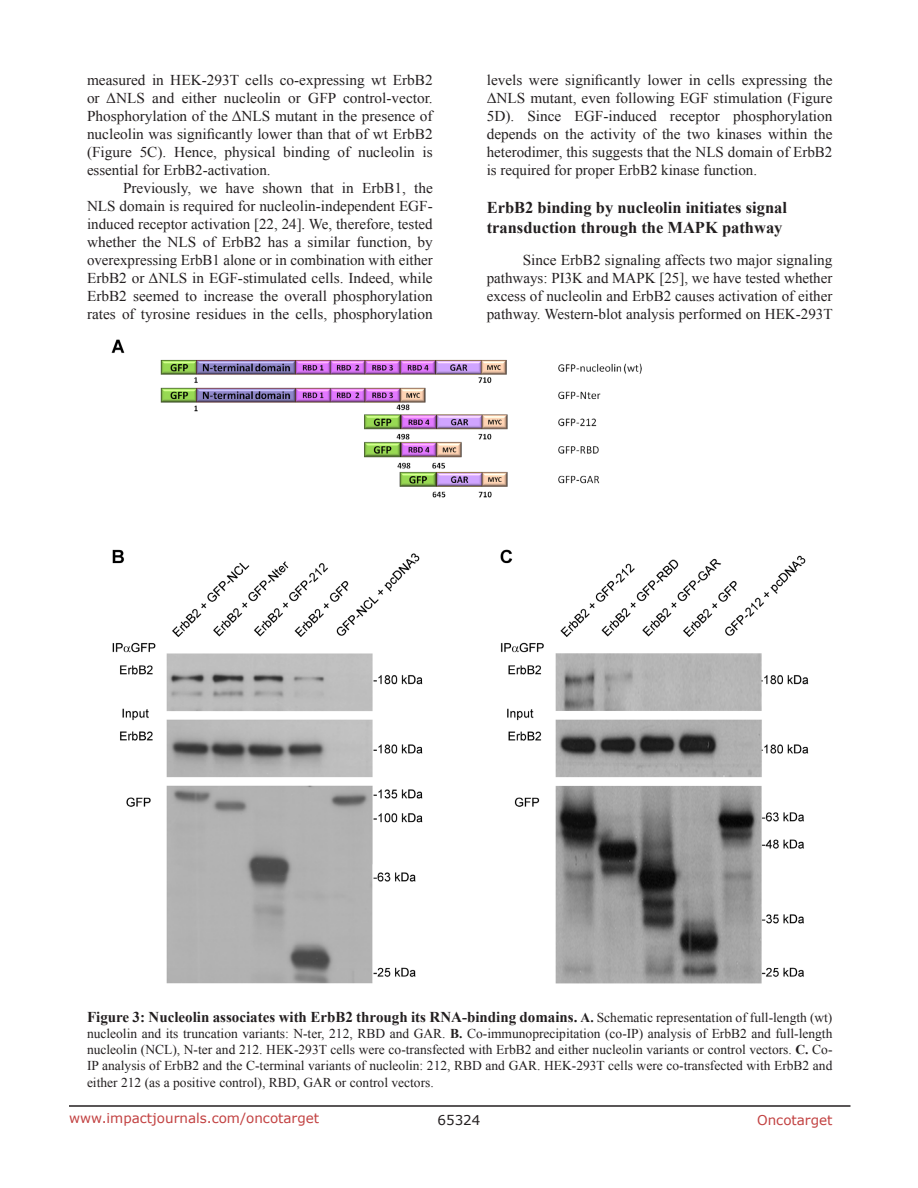
<style>
.page{position:relative;width:918px;height:1188px;background:#fff}
.page>*{position:absolute;margin:0;border:0;box-sizing:border-box;transform-origin:0 0}
.SubHeading{font:700 16.5px/19.8px "Times New Roman";color:#231f20}
.BodyText{font:15px/18px "Times New Roman";color:#231f20;text-align:justify}
.figuretext{font:700 15px "Times New Roman";color:#231f20}
.figuretext-2{font:13.5px/16.2px "Times New Roman";color:#231f20;text-align:justify}
.t1{font:13.5px "Verdana";color:#c24141}
.t2{font:13.5px "Verdana";color:#231f20}
.s1{font-size:13.5px}
.s2{font-weight:400;font-size:13.5px}
.s3{font-weight:700}
</style>
<div class="page">
<hr style="left:69px;top:1105px;width:781px;height:2px;background:#231f20">
<img style="left:111px;top:339px;width:698px;height:645px">
<p class="BodyText" style="left:87px;top:71px;width:347px">measured in HEK-293T cells co-expressing wt ErbB2 or ΔNLS and either nucleolin or GFP control-vector.<br>Phosphorylation of the ΔNLS mutant in the presence of nucleolin was significantly lower than that of wt ErbB2 (Figure 5C). Hence, physical binding of nucleolin is essential for ErbB2-activation.</p>
<p class="BodyText" style="left:87px;top:179px;width:347px;text-indent:36px">Previously, we have shown that in ErbB1, the NLS domain is required for nucleolin-independent EGF&shy;induced receptor activation [22, 24]. We, therefore, tested whether the NLS of ErbB2 has a similar function, by overexpressing ErbB1 alone or in combination with either ErbB2 or ΔNLS in EGF-stimulated cells. Indeed, while ErbB2 seemed to increase the overall phosphorylation rates of tyrosine residues in the cells, phosphorylation</p>
<p class="BodyText" style="left:487px;top:71px;width:347px">levels were significantly lower in cells expressing the ΔNLS mutant, even following EGF stimulation (Figure 5D). Since EGF-induced receptor phosphorylation depends on the activity of the two kinases within the heterodimer, this suggests that the NLS domain of ErbB2 is required for proper ErbB2 kinase function.</p>
<p class="SubHeading" style="left:487px;top:197px;width:302px">ErbB2 binding by nucleolin initiates signal transduction through the MAPK pathway</p>
<p class="BodyText" style="left:487px;top:250px;width:348px;text-indent:36px">Since ErbB2 signaling affects two major signaling pathways: PI3K and MAPK [25], we have tested whether excess of nucleolin and ErbB2 causes activation of either pathway. Western-blot analysis performed on HEK-293T</p>
<p class="figuretext" style="left:87px;top:1006px;width:747px">Figure 3: Nucleolin associates with ErbB2 through its RNA-binding domains. <span class="s1">A.</span> <span class="s2">Schematic representation of full-length (wt)</span></p>
<p class="figuretext-2" style="left:87px;top:1025px;width:747px">nucleolin and its truncation variants: N-ter, 212, RBD and GAR. <span class="s3">B.</span> Co-immunoprecipitation (co-IP) analysis of ErbB2 and full-length nucleolin (NCL), N-ter and 212. HEK-293T cells were co-transfected with ErbB2 and either nucleolin variants or control vectors. <span class="s3">C.</span> Co-IP analysis of ErbB2 and the C-terminal variants of nucleolin: 212, RBD and GAR. HEK-293T cells were co-transfected with ErbB2 and either 212 (as a positive control), RBD, GAR or control vectors.</p>
<p class="t1" style="left:69px;top:1109px;width:252px">www.impactjournals.com/oncotarget</p>
<p class="t2" style="left:438px;top:1111px;width:44px">65324</p>
<p class="t1" style="left:757px;top:1111px;width:77px">Oncotarget</p>
</div>
